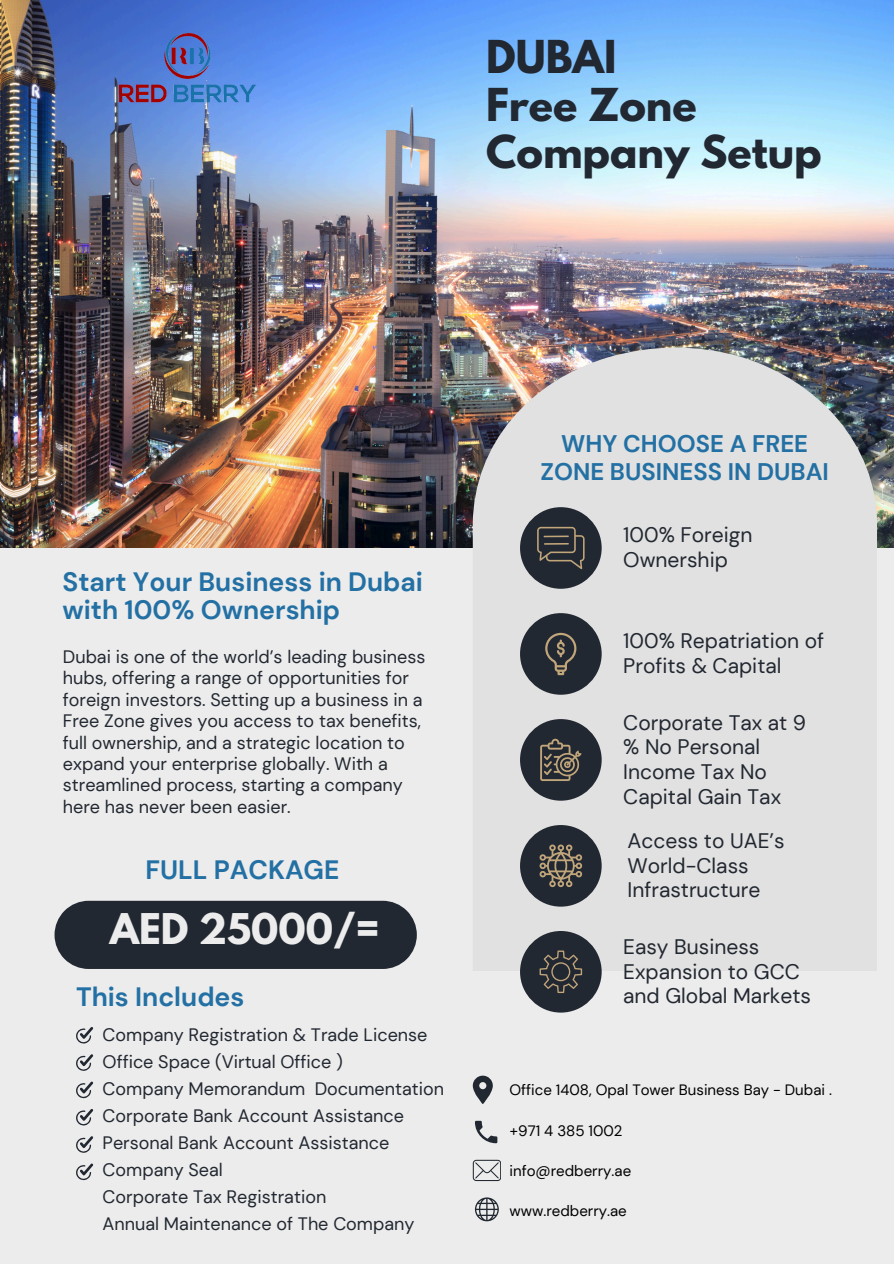
<style>
.page{position:relative;width:894px;height:1264px;background:#fff}
.page>*{position:absolute;margin:0;border:0;box-sizing:border-box;transform-origin:0 0}
.t1{font:700 40.2px/47.5px "League Spartan";color:#222831}
.t2{font:700 37.5px "League Spartan";color:#ececec}
.t3{font:700 26.55px/28.7px "DM Sans";color:#2370a4}
.t4{font:700 24px/28.2px "DM Sans";color:#2370a4;text-align:center}
.t5{font:21px/24.8px "DM Sans";color:#222831}
.t6{font:18px/21.3px "DM Sans";color:#222831}
.t7{font:15px "DM Sans";color:#000}
</style>
<div class="page">
<div style="left:0;top:0;width:893px;height:1263px;background:#ececec"></div>
<img style="left:0;top:0;width:893px;height:548px">
<svg style="left:472px;top:347px;width:404px;height:624px;fill:#e1e1e1"></svg>
<div style="left:520px;top:507px;width:81px;height:81px;background:#222831;border-radius:50%"></div>
<div style="left:520px;top:613px;width:81px;height:81px;background:#222831;border-radius:50%"></div>
<div style="left:520px;top:719px;width:81px;height:81px;background:#222831;border-radius:50%"></div>
<div style="left:520px;top:931px;width:81px;height:81px;background:#222831;border-radius:50%"></div>
<div style="left:520px;top:825px;width:81px;height:81px;background:#222831;border-radius:50%"></div>
<svg style="left:537px;top:527px;width:47px;height:42px"></svg>
<svg style="left:545px;top:632px;width:31px;height:43px"></svg>
<svg style="left:540px;top:738px;width:41px;height:43px"></svg>
<svg style="left:539px;top:844px;width:43px;height:43px"></svg>
<svg style="left:539px;top:950px;width:43px;height:43px"></svg>
<div style="left:54px;top:900px;width:363px;height:68px;background:#222831"></div>
<img style="left:103px;top:24px;width:165px;height:84px">
<svg style="left:76px;top:1027px;width:17px;height:16px"></svg>
<svg style="left:76px;top:1054px;width:17px;height:17px"></svg>
<svg style="left:76px;top:1081px;width:17px;height:17px"></svg>
<svg style="left:76px;top:1109px;width:17px;height:16px"></svg>
<svg style="left:76px;top:1136px;width:17px;height:16px"></svg>
<svg style="left:76px;top:1163px;width:17px;height:17px"></svg>
<svg style="left:472px;top:1075px;width:20px;height:28px"></svg>
<svg style="left:475px;top:1120px;width:22px;height:23px"></svg>
<svg style="left:475px;top:1197px;width:23px;height:23px"></svg>
<svg style="left:472px;top:1159px;width:29px;height:21px"></svg>
<h5 class="t1" style="left:486px;top:38px;width:337px">DUBAI<br>Free Zone<br>Company Setup</h5>
<h5 class="t3" style="left:63px;top:567px;width:362px">Start Your Business in Dubai with 100% Ownership</h5>
<p class="t6" style="left:63px;top:646px;width:364px">Dubai is one of the world’s leading business hubs, offering a range of opportunities for foreign investors. Setting up a business in a Free Zone gives you access to tax benefits, full ownership, and a strategic location to expand your enterprise globally. With a streamlined process, starting a company here has never been easier.</p>
<p class="t3" style="left:145px;top:855px;width:195px">FULL PACKAGE</p>
<h2 class="t2" style="left:110px;top:910px;width:271px">AED 25000/=</h2>
<h5 class="t3" style="left:76px;top:982px;width:170px">This Includes</h5>
<h4 class="t6" style="left:103px;top:1020px;width:326px;line-height:27px">Company Registration &amp; Trade License<br>Office Space (Virtual Office )</h4>
<h6 class="t6" style="left:103px;top:1077px;width:343px">Company Memorandum Documentation</h6>
<h3 class="t6" style="left:103px;top:1104px;width:303px">Corporate Bank Account Assistance</h3>
<h1 class="t6" style="left:103px;top:1128px;width:288px;line-height:27px">Personal Bank Account Assistance<br>Company Seal<br>Corporate Tax Registration</h1>
<p class="t6" style="left:103px;top:1212px;width:313px">Annual Maintenance of The Company</p>
<h3 class="t4" style="left:540px;top:429px;width:290px">WHY CHOOSE A FREE<br>ZONE BUSINESS IN DUBAI</h3>
<p class="t5" style="left:623px;top:523px;width:131px">100% Foreign<br>Ownership</p>
<h5 class="t5" style="left:623px;top:628px;width:202px">100% Repatriation of<br>Profits &amp; Capital</h5>
<p class="t5" style="left:623px;top:710px;width:184px">Corporate Tax at 9 % No Personal<br>Income Tax No<br>Capital Gain Tax</p>
<p class="t5" style="left:627px;top:828px;width:158px">Access to UAE’s<br>World-Class<br>Infrastructure</p>
<h5 class="t5" style="left:623px;top:934px;width:189px">Easy Business<br>Expansion to GCC and Global Markets</h5>
<h4 class="t7" style="left:509px;top:1080px;width:324px">Office 1408, Opal Tower Business Bay - Dubai .</h4>
<p class="t7" style="left:509px;top:1120px;width:114px">+971 4 385 1002</p>
<p class="t7" style="left:509px;top:1160px;width:123px">info@redberry.ae</p>
<p class="t7" style="left:509px;top:1201px;width:119px">www.redberry.ae</p>
</div>
